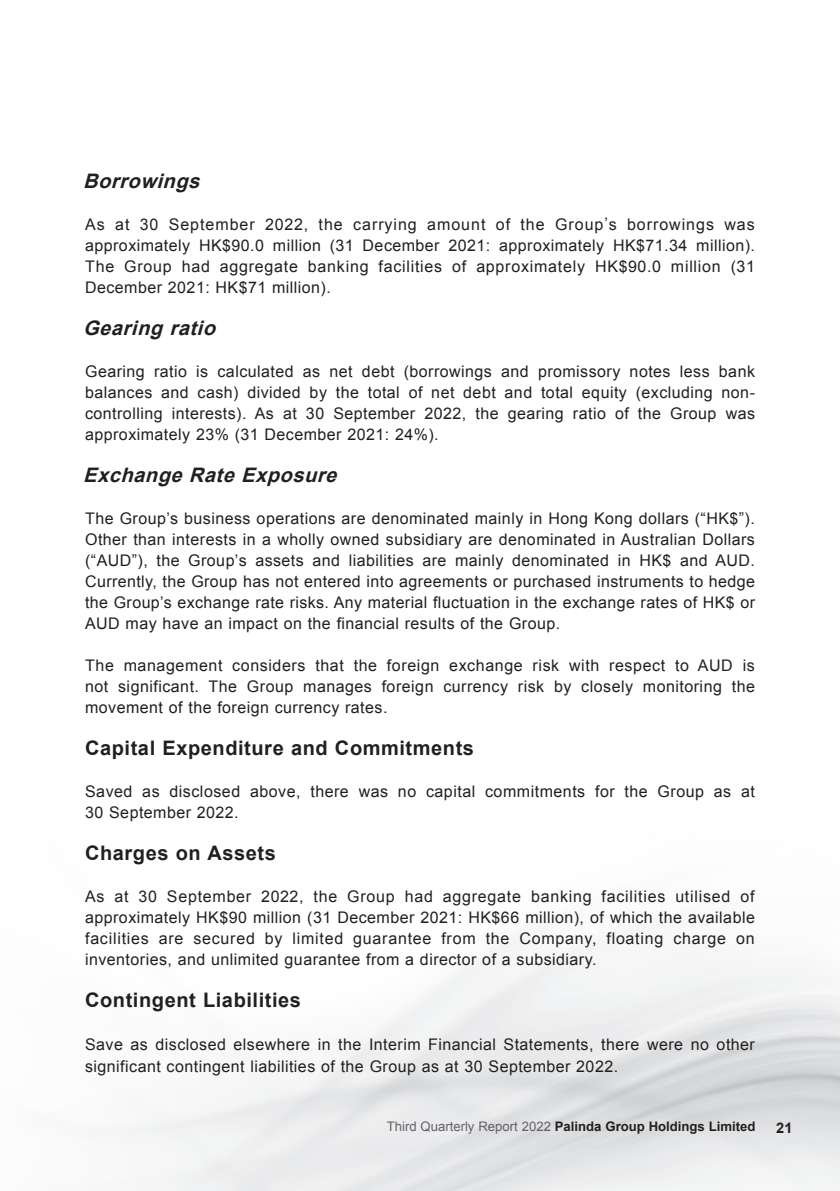
<style>
.page{position:relative;width:840px;height:1191px;background:#fff}
.page>*{position:absolute;margin:0;border:0;box-sizing:border-box;transform-origin:0 0}
.Heading_2{font:700 20px "Arial";letter-spacing:.03em;color:#231f20}
.Heading_3{font:italic 700 20px "Arial";color:#231f20}
.Body_Text{font:16px/21px "Arial";letter-spacing:.03em;color:#231f20;text-align:justify}
.t1{font:700 14.6px "Arial";color:#231f20}
.t2{font:700 13.2px "Arial";color:#231f20}
.s1{font-weight:400;color:#636366}
</style>
<div class="page">
<p class="Heading_3" style="left:83px;top:167px;width:125px">Borrowings</p>
<p class="Body_Text" style="left:85px;top:214px;width:671px">As at 30 September 2022, the carrying amount of the Group’s borrowings was approximately HK$90.0 million (31 December 2021: approximately HK$71.34 million).<br>The Group had aggregate banking facilities of approximately HK$90.0 million (31<br>December 2021: HK$71 million).</p>
<p class="Heading_3" style="left:83px;top:314px;width:141px">Gearing ratio</p>
<p class="Body_Text" style="left:85px;top:361px;width:671px">Gearing ratio is calculated as net debt (borrowings and promissory notes less bank balances and cash) divided by the total of net debt and total equity (excluding non&shy;controlling interests). As at 30 September 2022, the gearing ratio of the Group was approximately 23% (31 December 2021: 24%).</p>
<p class="Heading_3" style="left:83px;top:461px;width:262px">ExchangeRateExposure</p>
<p class="Body_Text" style="left:85px;top:508px;width:671px">The Group’s business operations are denominated mainly in Hong Kong dollars (“HK$”).<br>Other than interests in a wholly owned subsidiary are denominated in Australian Dollars (“AUD”), the Group’s assets and liabilities are mainly denominated in HK$ and AUD.<br>Currently, the Group has not entered into agreements or purchased instruments to hedge the Group’s exchange rate risks. Any material fluctuation in the exchange rates of HK$ or AUD may have an impact on the financial results of the Group.</p>
<p class="Body_Text" style="left:85px;top:655px;width:671px">The management considers that the foreign exchange risk with respect to AUD is not significant. The Group manages foreign currency risk by closely monitoring the movement of the foreign currency rates.</p>
<p class="Heading_2" style="left:85px;top:734px;width:390px">Capital Expenditure and Commitments</p>
<p class="Body_Text" style="left:85px;top:781px;width:671px">Saved as disclosed above, there was no capital commitments for the Group as at<br>30 September 2022.</p>
<p class="Heading_2" style="left:85px;top:839px;width:192px">Charges on Assets</p>
<p class="Body_Text" style="left:85px;top:886px;width:671px">As at 30 September 2022, the Group had aggregate banking facilities utilised of approximately HK$90 million (31 December 2021: HK$66 million), of which the available facilities are secured by limited guarantee from the Company, floating charge on inventories, and unlimited guarantee from a director of a subsidiary.</p>
<p class="Heading_2" style="left:85px;top:986px;width:217px">Contingent Liabilities</p>
<p class="Body_Text" style="left:85px;top:1033px;width:671px;line-height:22px">Save as disclosed elsewhere in the Interim Financial Statements, there were no other significant contingent liabilities of the Group as at 30 September 2022.</p>
<p class="t2" style="left:386px;top:1118px;width:370px"><span class="s1">Third Quarterly Report 2022</span> Palinda Group Holdings Limited</p>
<p class="t1" style="left:775px;top:1117px;width:18px">21</p>
</div>
